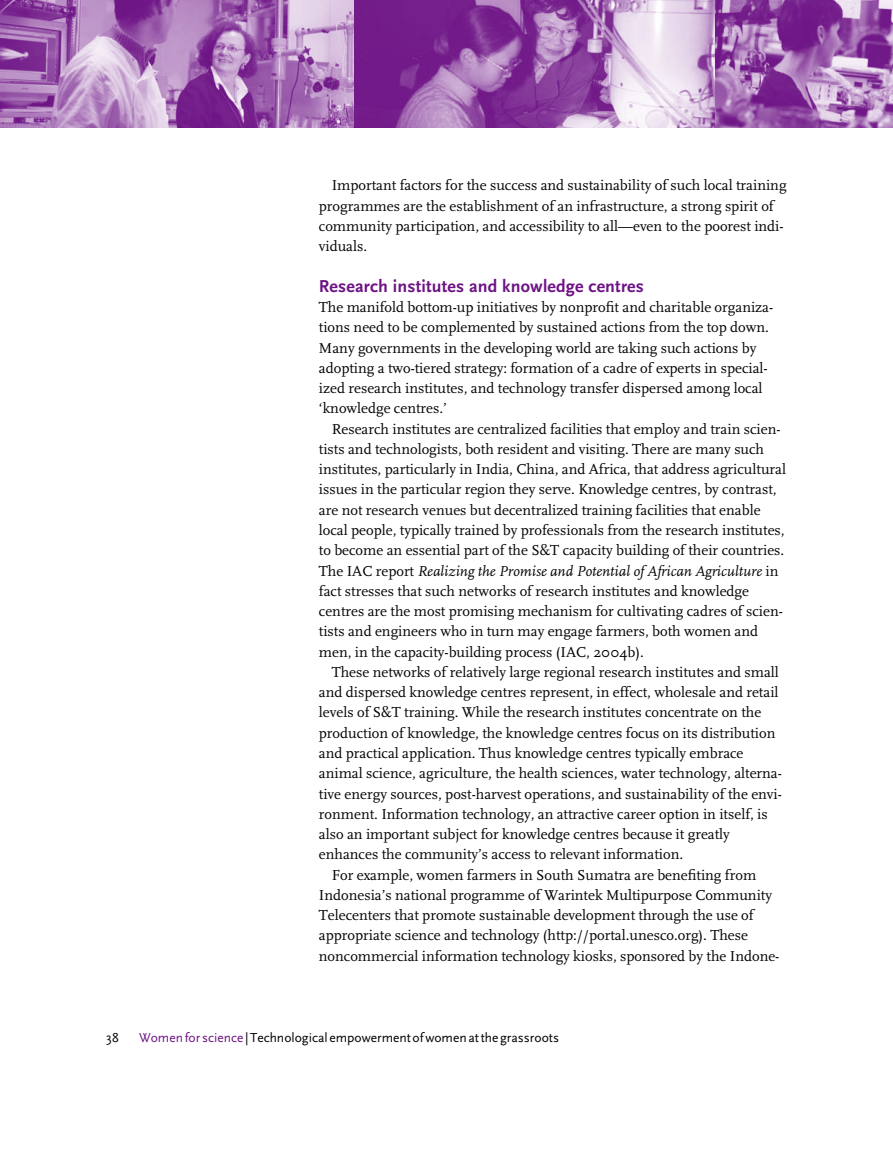
<style>
.page{position:relative;width:893px;height:1149px;background:#fff}
.page>*{position:absolute;margin:0;border:0;box-sizing:border-box;transform-origin:0 0}
.t1{font:700 18px "Scala Sans";letter-spacing:.01em;color:#6d1385}
.t2{font:15px/20.2px "Scala";color:#000}
.t3{font:13.5px "Scala Sans";color:#000}
.s1{font-style:italic}
.s2{color:#6d1385}
</style>
<div class="page">
<img style="left:0;top:0;width:354px;height:128px">
<img style="left:354px;top:0;width:539px;height:128px">
<p class="t2" style="left:319px;top:176px;width:469px;text-indent:13px">Important factors for the success and sustainability of such local training programmes are the establishment of an infrastructure, a strong spirit of community participation, and accessibility to all—even to the poorest indi&shy;viduals.</p>
<p class="t1" style="left:319px;top:276px;width:326px">Research institutes and knowledge centres</p>
<p class="t2" style="left:319px;top:297px;width:456px">The manifold bottom-up initiatives by nonprofit and charitable organiza&shy;tions need to be complemented by sustained actions from the top down.<br>Many governments in the developing world are taking such actions by adopting a two-tiered strategy: formation of a cadre of experts in special&shy;ized research institutes, and technology transfer dispersed among local ‘knowledge centres.’</p>
<p class="t2" style="left:319px;top:419px;width:469px;text-indent:13px">Research institutes are centralized facilities that employ and train scien&shy;tists and technologists, both resident and visiting. There are many such institutes, particularly in India, China, and Africa, that address agricultural issues in the particular region they serve. Knowledge centres, by contrast, are not research venues but decentralized training facilities that enable local people, typically trained by professionals from the research institutes, to become an essential part of the S&amp;T capacity building of their countries.<br>The IAC report <span class="s1">Realizing the Promise and Potential of African Agriculture</span> in fact stresses that such networks of research institutes and knowledge centres are the most promising mechanism for cultivating cadres of scien&shy;tists and engineers who in turn may engage farmers, both women and men, in the capacity-building process (IAC, 2004b).</p>
<p class="t2" style="left:332px;top:662px;width:449px">These networks of relatively large regional research institutes and small</p>
<p class="t2" style="left:319px;top:682px;width:461px">and dispersed knowledge centres represent, in effect, wholesale and retail</p>
<p class="t2" style="left:319px;top:702px;width:444px">levels of S&amp;T training. While the research institutes concentrate on the</p>
<p class="t2" style="left:319px;top:722px;width:458px">production of knowledge, the knowledge centres focus on its distribution</p>
<p class="t2" style="left:319px;top:743px;width:426px">and practical application. Thus knowledge centres typically embrace</p>
<p class="t2" style="left:319px;top:763px;width:464px">animal science, agriculture, the health sciences, water technology, alterna-</p>
<p class="t2" style="left:319px;top:783px;width:464px">tive energy sources, post-harvest operations, and sustainability of the envi-</p>
<p class="t2" style="left:319px;top:803px;width:450px">ronment. Information technology, an attractive career option in itself, is</p>
<p class="t2" style="left:319px;top:824px;width:412px">also an important subject for knowledge centres because it greatly</p>
<p class="t2" style="left:319px;top:844px;width:366px">enhances the community’s access to relevant information.</p>
<p class="t2" style="left:332px;top:864px;width:426px">For example, women farmers in South Sumatra are benefiting from</p>
<p class="t2" style="left:319px;top:884px;width:455px">Indonesia’s national programme of Warintek Multipurpose Community</p>
<p class="t2" style="left:319px;top:905px;width:436px">Telecenters that promote sustainable development through the use of</p>
<p class="t2" style="left:319px;top:925px;width:431px">appropriate science and technology (http://portal.unesco.org). These</p>
<p class="t2" style="left:319px;top:945px;width:462px">noncommercial information technology kiosks, sponsored by the Indone-</p>
<p class="t3" style="left:106px;top:1030px;width:8px">38</p>
<p class="t3" style="left:139px;top:1030px;width:421px"><span class="s2">Women for science</span> |Technological empowerment of women at the grassroots</p>
</div>
